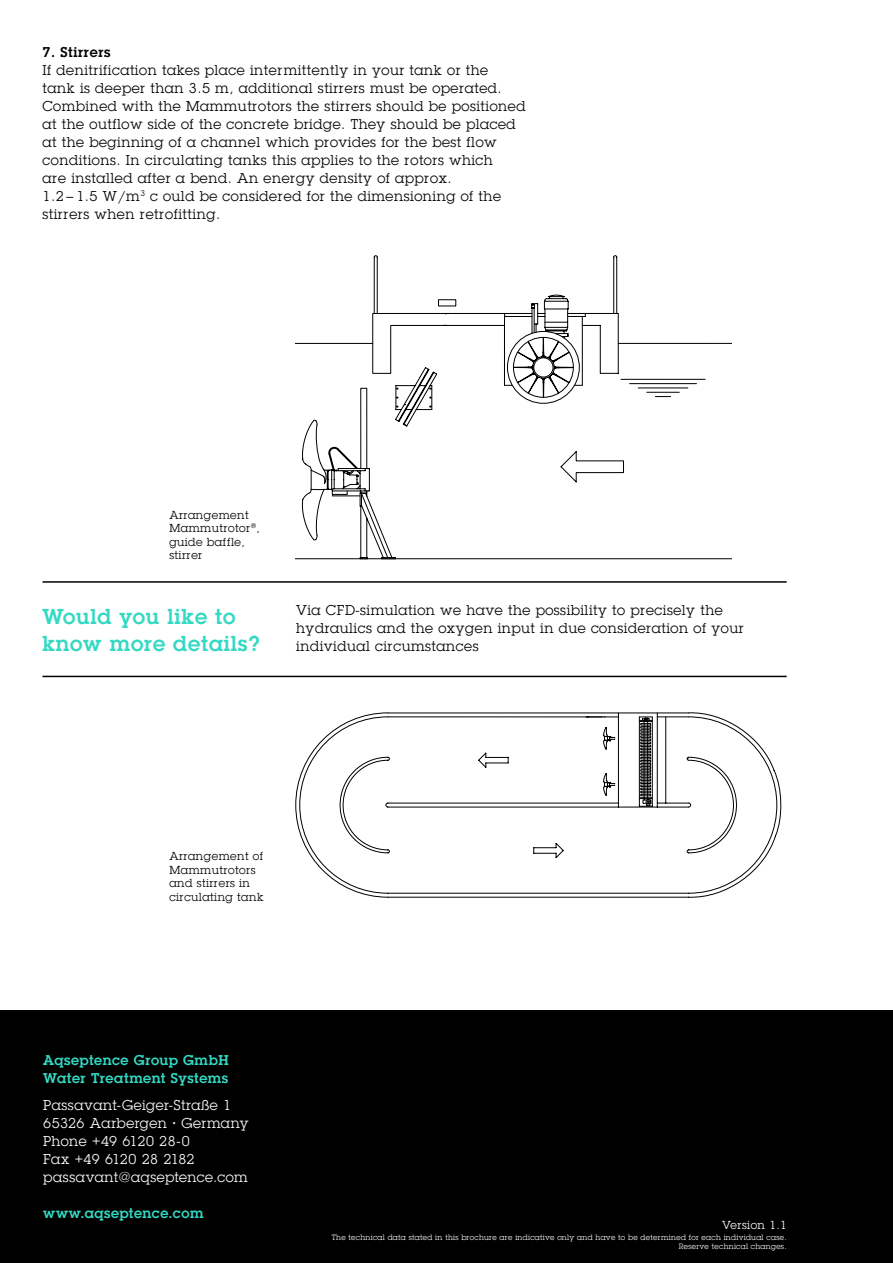
<style>
.page{position:relative;width:893px;height:1263px;background:#fff}
.page>*{position:absolute;margin:0;border:0;box-sizing:border-box;transform-origin:0 0}
.t1{font:600 21px/27px "Lubalin Graph Std";letter-spacing:.04em;color:#34d9c3}
.t2{font:13.8px/18px "Lubalin Graph Std";letter-spacing:.04em;color:#000}
.t3{font:13.8px/18px "Lubalin Graph Std";letter-spacing:.03em;color:#fff}
.t4{font:600 13.8px/18px "Lubalin Graph Std";letter-spacing:.035em;color:#34d9c3}
.t5{font:600 13.8px "Lubalin Graph Std";letter-spacing:.04em;color:#000}
.t6{font:11.25px/13.5px "Lubalin Graph Std";letter-spacing:.04em;color:#000}
.t7{font:11.25px "Lubalin Graph Std";letter-spacing:.04em;color:#fff}
.t8{font:7.5px/9px "Lubalin Graph Std";letter-spacing:.04em;color:#fff;text-align:right}
.s1{font-weight:600}
</style>
<div class="page">
<div style="left:0;top:1010px;width:893px;height:253px;background:#000"></div>
<hr style="left:43px;top:676px;width:744px;height:1px;background:#000">
<svg style="left:296px;top:712px;width:486px;height:186px"></svg>
<svg style="left:387px;top:712px;width:304px;height:146px"></svg>
<hr style="left:43px;top:581px;width:744px;height:2px;background:#000">
<svg style="left:373px;top:255px;width:245px;height:58px"></svg>
<svg style="left:296px;top:313px;width:436px;height:246px"></svg>
<p class="t5" style="left:43px;top:43px;width:69px">7. Stirrers</p>
<p class="t2" style="left:43px;top:61px;width:485px">If denitrification takes place intermittently in your tank or the<br>tank is deeper than 3.5 m, additional stirrers must be operated.<br>Combined with the Mammutrotors the stirrers should be positioned at the outflow side of the concrete bridge. They should be placed at the beginning of a channel which provides for the best flow conditions. In circulating tanks this applies to the rotors which<br>are installed after a bend. An energy density of approx.<br>1.2 – 1.5 W/m<sup>3</sup> c ould be considered for the dimensioning of the stirrers when retrofitting.</p>
<p class="t6" style="left:169px;top:508px;width:92px">Arrangement<br>Mammutrotor<sup>®</sup>, guide baffle, stirrer</p>
<h1 class="t1" style="left:43px;top:603px;width:219px">Would you like to know more details?</h1>
<p class="t2" style="left:296px;top:601px;width:449px">Via CFD-simulation we have the possibility to precisely the hydraulics and the oxygen input in due consideration of your individual circumstances</p>
<p class="t6" style="left:169px;top:849px;width:96px">Arrangement of<br>Mammutrotors and stirrers in circulating tank</p>
<p class="t4" style="left:43px;top:1051px;width:187px">Aqseptence Group GmbH<br>Water Treatment Systems</p>
<p class="t3" style="left:43px;top:1096px;width:207px">Passavant-Geiger-Straße 1<br>65326 Aarbergen <span class="s1">∙</span> Germany<br>Phone +49 6120 28-0<br>Fax +49 6120 28 2182 passavant@aqseptence.com</p>
<p class="t4" style="left:43px;top:1204px;width:162px">www.aqseptence.com</p>
<p class="t7" style="left:722px;top:1217px;width:66px">Version 1.1</p>
<p class="t8" style="left:332px;top:1233px;width:456px">The technical data stated in this brochure are indicative only and have to be determined for each individual case.<br>Reserve technical changes.</p>
</div>
